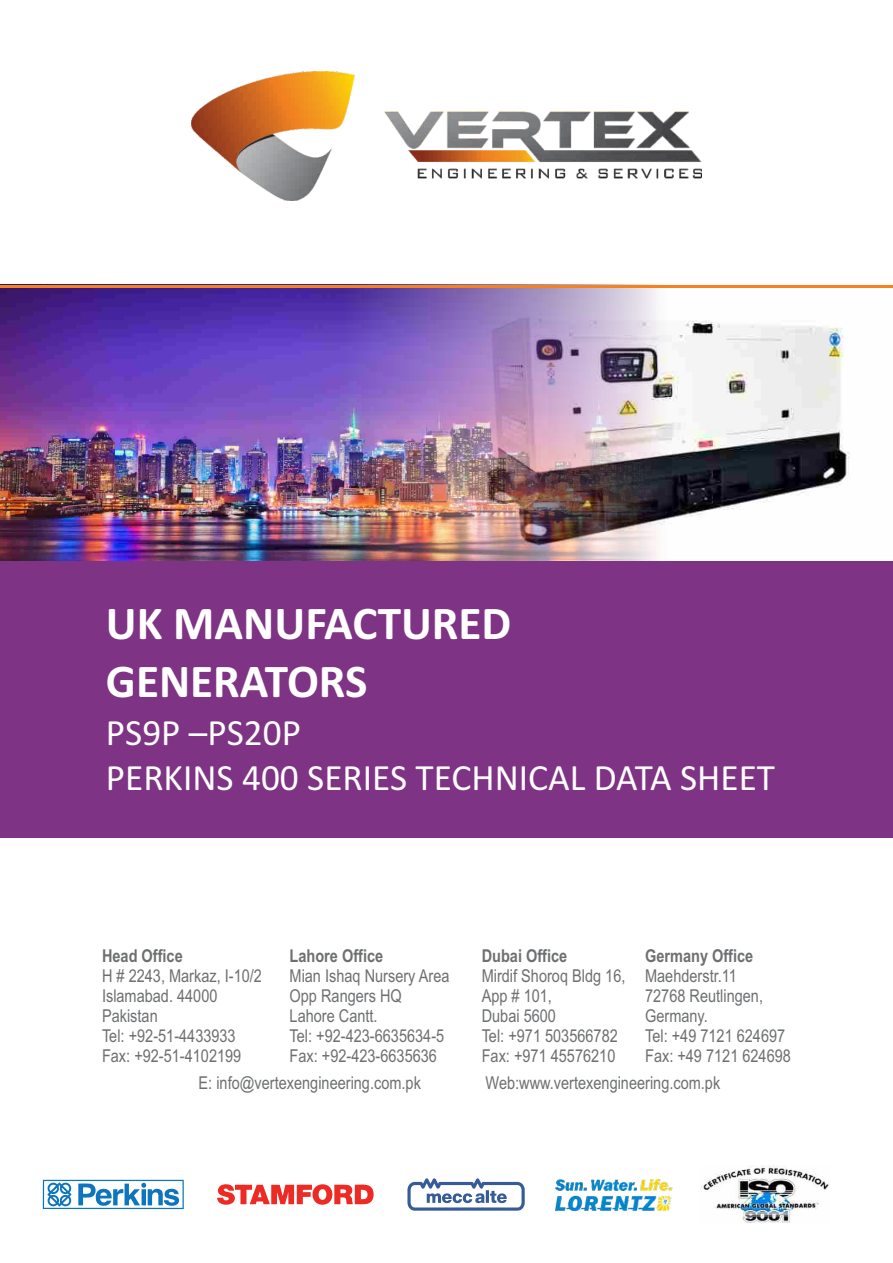
<style>
.page{position:relative;width:893px;height:1263px;background:#fff}
.page>*{position:absolute;margin:0;border:0;box-sizing:border-box;transform-origin:0 0}
.t1{font:700 47.25px/57.8px "Calibri";color:#fff}
.t2{font:37.35px/45.6px "Calibri";color:#fff}
.t3{font:17.7px/20.1px "Arial Narrow";color:#6d6f71}
.t4{font:700 17.7px "Arial Narrow";color:#6d6f71}
</style>
<div class="page">
<img style="left:191px;top:72px;width:511px;height:128px">
<svg style="left:217px;top:1184px;width:157px;height:21px"></svg>
<img style="left:555px;top:1178px;width:118px;height:34px">
<svg style="left:407px;top:1178px;width:118px;height:33px"></svg>
<svg style="left:43px;top:1180px;width:141px;height:29px"></svg>
<img style="left:701px;top:1167px;width:128px;height:56px">
<img style="left:727px;top:325px;width:123px;height:185px">
<img style="left:0;top:288px;width:727px;height:273px">
<div style="left:0;top:561px;width:893px;height:277px;background:#7f3385"></div>
<hr style="left:0;top:285px;width:893px;height:3px;background:#f5821f">
<h1 class="t1" style="left:106px;top:598px;width:407px">UK MANUFACTURED<br>GENERATORS</h1>
<h2 class="t2" style="left:106px;top:713px;width:671px">PS9P –PS20P<br>PERKINS 400 SERIES TECHNICAL DATA SHEET</h2>
<p class="t4" style="left:102px;top:949px;width:82px">Head Office</p>
<p class="t3" style="left:102px;top:967px;width:161px">H # 2243, Markaz, I-10/2<br>Islamabad. 44000<br>Pakistan<br>Tel: +92-51-4433933<br>Fax: +92-51-4102199</p>
<p class="t4" style="left:290px;top:949px;width:95px">Lahore Office</p>
<p class="t3" style="left:290px;top:967px;width:161px">Mian Ishaq Nursery Area<br>Opp Rangers HQ<br>Lahore Cantt.<br>Tel: +92-423-6635634-5<br>Fax: +92-423-6635636</p>
<p class="t4" style="left:482px;top:949px;width:87px">Dubai Office</p>
<p class="t3" style="left:482px;top:967px;width:145px">Mirdif Shoroq Bldg 16,<br>App # 101,<br>Dubai 5600<br>Tel: +971 503566782<br>Fax: +971 45576210</p>
<p class="t4" style="left:645px;top:949px;width:110px">Germany Office</p>
<p class="t3" style="left:645px;top:967px;width:147px">Maehderstr.11<br>72768 Reutlingen,<br>Germany.<br>Tel: +49 7121 624697<br>Fax: +49 7121 624698</p>
<p class="t3" style="left:199px;top:1074px;width:224px">E: info@vertexengineering.com.pk</p>
<p class="t3" style="left:486px;top:1074px;width:236px">Web:www.vertexengineering.com.pk</p>
</div>
